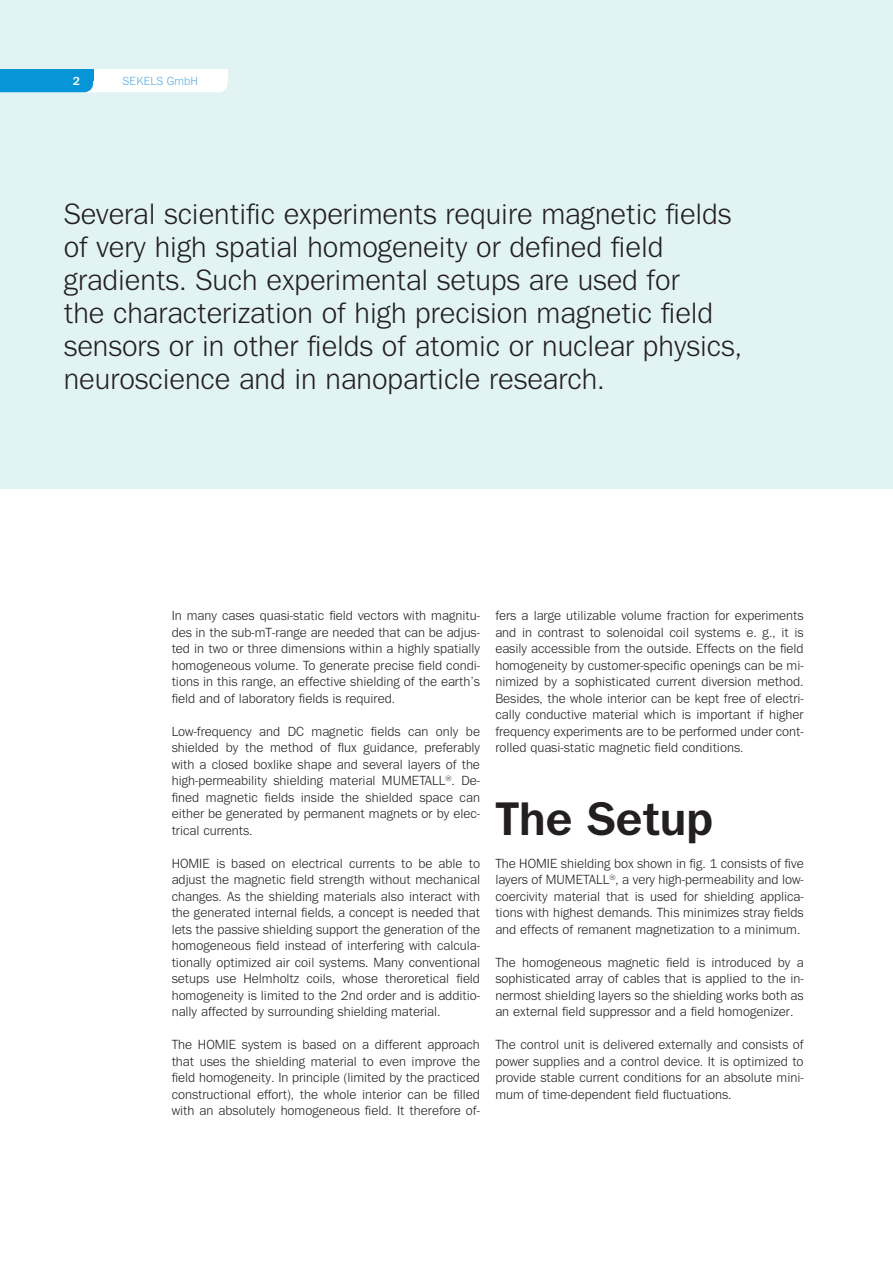
<style>
.page{position:relative;width:893px;height:1263px;background:#fff}
.page>*{position:absolute;margin:0;border:0;box-sizing:border-box;transform-origin:0 0}
.t1{font:700 48px "Tee Franklin";color:#231f20}
.Strap_Line{font:30px/33px "Tee Franklin";color:#231f20}
.Body_Text{font:13.5px/16.5px "Tee Franklin";color:#231f20;text-align:justify}
.Body_Text-2{font:12px "Tee Franklin";letter-spacing:.015em;color:#5bade0}
.Body_Text-3{font:700 12px "Tee Franklin";color:#fff}
</style>
<div class="page">
<div style="left:0;top:0;width:893px;height:488px;background:#e2f3f4"></div>
<svg style="left:0;top:69px;width:227px;height:23px;background:#c0e4f4"></svg>
<div style="left:0;top:69px;width:93px;height:12px;background:#0696d7"></div>
<p class="Body_Text-3" style="left:73px;top:74px;width:9px">2</p>
<p class="Body_Text-2" style="left:123px;top:74px;width:77px">SEKELS GmbH</p>
<p class="Strap_Line" style="left:64px;top:198px;width:680px">Several scientific experiments require magnetic fields of very high spatial homogeneity or defined field gradients. Such experimental setups are used for<br>the characterization of high precision magnetic field sensors or in other fields of atomic or nuclear physics, neuroscience and in nanoparticle research.</p>
<p class="Body_Text" style="left:172px;top:607px;width:310px">In many cases quasi-static field vectors with magnitu&shy;des in the sub-mT-range are needed that can be adjus&shy;ted in two or three dimensions within a highly spatially homogeneous volume. To generate precise field condi&shy;tions in this range, an effective shielding of the earth’s field and of laboratory fields is required.</p>
<p class="Body_Text" style="left:172px;top:723px;width:310px">Low-frequency and DC magnetic fields can only be shielded by the method of flux guidance, preferably with a closed boxlike shape and several layers of the high-permeability shielding material MUMETALL<sup>®</sup>. De&shy;fined magnetic fields inside the shielded space can either be generated by permanent magnets or by elec&shy;trical currents.</p>
<p class="Body_Text" style="left:172px;top:855px;width:310px">HOMIE is based on electrical currents to be able to adjust the magnetic field strength without mechanical changes. As the shielding materials also interact with the generated internal fields, a concept is needed that lets the passive shielding support the generation of the homogeneous field instead of interfering with calcula&shy;tionally optimized air coil systems. Many conventional setups use Helmholtz coils, whose theroretical field homogeneity is limited to the 2nd order and is additio&shy;nally affected by surrounding shielding material.</p>
<p class="Body_Text" style="left:172px;top:1036px;width:310px">The HOMIE system is based on a different approach that uses the shielding material to even improve the field homogeneity. In principle (limited by the practiced constructional effort), the whole interior can be filled with an absolutely homogeneous field. It therefore of-</p>
<p class="Body_Text" style="left:495px;top:607px;width:310px">fers a large utilizable volume fraction for experiments and in contrast to solenoidal coil systems e. g., it is easily accessible from the outside. Effects on the field homogeneity by customer-specific openings can be mi&shy;nimized by a sophisticated current diversion method.<br>Besides, the whole interior can be kept free of electri&shy;cally conductive material which is important if higher frequency experiments are to be performed under cont&shy;rolled quasi-static magnetic field conditions.</p>
<p class="t1" style="left:495px;top:790px;width:219px">The Setup</p>
<p class="Body_Text" style="left:495px;top:855px;width:310px">The HOMIE shielding box shown in fig. 1 consists of five layers of MUMETALL<sup>®</sup>, a very high-permeability and low&shy;coercivity material that is used for shielding applica&shy;tions with highest demands. This minimizes stray fields and effects of remanent magnetization to a minimum.</p>
<p class="Body_Text" style="left:495px;top:954px;width:310px">The homogeneous magnetic field is introduced by a sophisticated array of cables that is applied to the in&shy;nermost shielding layers so the shielding works both as an external field suppressor and a field homogenizer.</p>
<p class="Body_Text" style="left:495px;top:1036px;width:310px">The control unit is delivered externally and consists of power supplies and a control device. It is optimized to provide stable current conditions for an absolute mini&shy;mum of time-dependent field fluctuations.</p>
</div>
